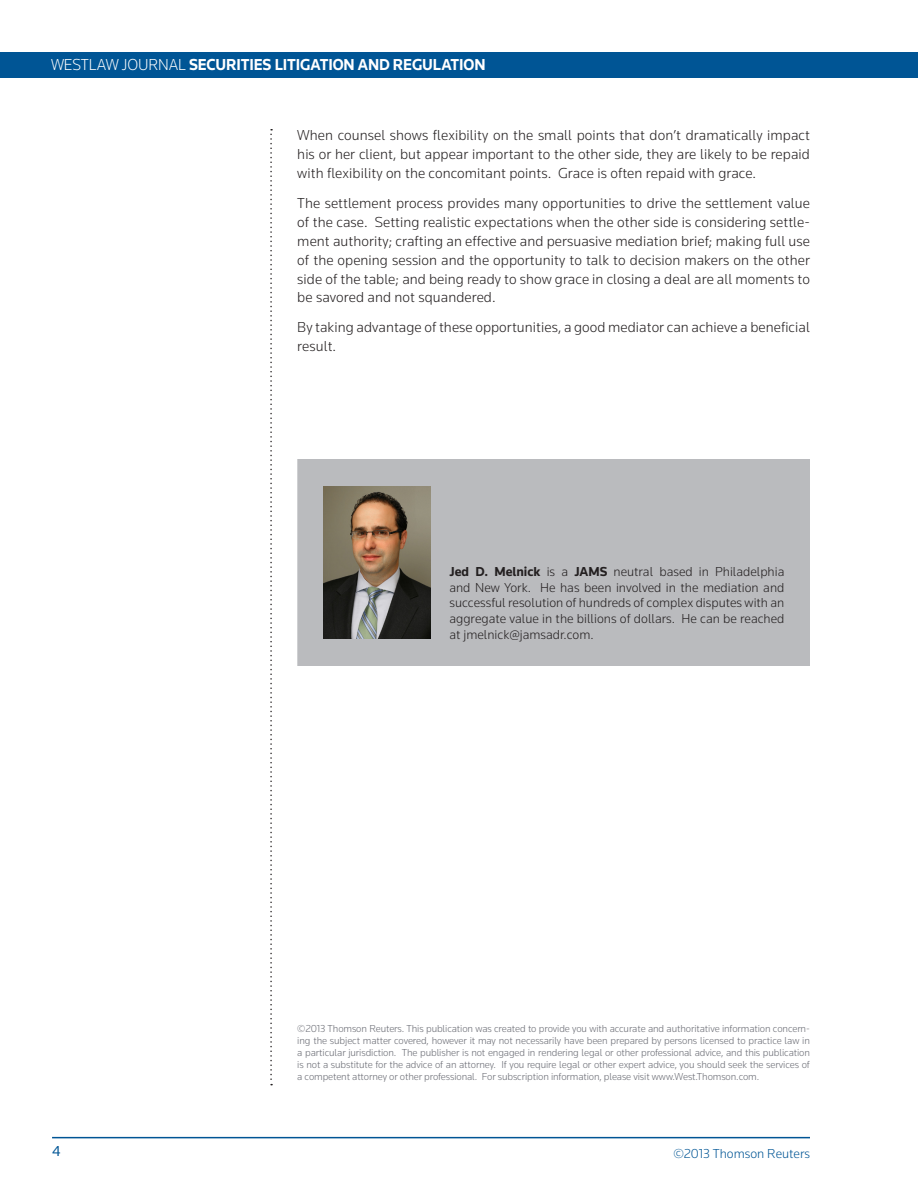
<style>
.page{position:relative;width:918px;height:1188px;background:#fff}
.page>*{position:absolute;margin:0;border:0;box-sizing:border-box;transform-origin:0 0}
.t1{font:700 16.5px "Knowledge";letter-spacing:-.01em;color:#fff;scale:.95 1}
.t2{font:300 15px/18.9px "Knowledge";letter-spacing:.005em;color:#231f20;text-align:justify}
.t3{font:15px "Knowledge";color:#005595}
.AB{font:300 13.5px/15.9px "Knowledge";color:#231f20;text-align:justify}
.t4{font:300 13.5px "Knowledge";color:#005595}
.t5{font:300 10.5px/12px "Knowledge";letter-spacing:-.01em;color:#696b73;text-align:justify}
.s1{font-weight:300}
.s2{font-weight:700}
</style>
<div class="page">
<div style="left:0;top:52px;width:918px;height:26px;background:#005595"></div>
<hr style="left:52px;top:1137px;width:758px;height:1px;background:#005595">
<svg style="left:270px;top:129px;width:2px;height:956px"></svg>
<div style="left:297px;top:459px;width:513px;height:207px;background:#babbbe"></div>
<img style="left:324px;top:486px;width:106px;height:153px">
<p class="t1" style="left:51px;top:55px;width:459px"><span class="s1">WESTLAW JOURNAL</span> SECURITIES LITIGATION AND REGULATION</p>
<p class="t2" style="left:297px;top:126px;width:514px">When counsel shows flexibility on the small points that don’t dramatically impact his or her client, but appear important to the other side, they are likely to be repaid with flexibility on the concomitant points. Grace is often repaid with grace.</p>
<p class="t2" style="left:297px;top:193px;width:514px">The settlement process provides many opportunities to drive the settlement value of the case. Setting realistic expectations when the other side is considering settle&shy;ment authority; crafting an effective and persuasive mediation brief; making full use of the opening session and the opportunity to talk to decision makers on the other side of the table; and being ready to show grace in closing a deal are all moments to be savored and not squandered.</p>
<p class="t2" style="left:297px;top:317px;width:514px">By taking advantage of these opportunities, a good mediator can achieve a beneficial result.</p>
<p class="AB" style="left:449px;top:563px;width:337px"><span class="s2">Jed D. Melnick</span> is a <span class="s2">JAMS</span> neutral based in Philadelphia and New York. He has been involved in the mediation and successful resolution of hundreds of complex disputes with an aggregate value in the billions of dollars. He can be reached at jmelnick@jamsadr.com.</p>
<p class="t5" style="left:297px;top:1022px;width:514px">©2013 Thomson Reuters. This publication was created to provide you with accurate and authoritative information concern&shy;ing the subject matter covered, however it may not necessarily have been prepared by persons licensed to practice law in a particular jurisdiction. The publisher is not engaged in rendering legal or other professional advice, and this publication is not a substitute for the advice of an attorney. If you require legal or other expert advice, you should seek the services of a competent attorney or other professional. For subscription information, please visit www.West.Thomson.com.</p>
<p class="t3" style="left:52px;top:1142px;width:10px">4</p>
<p class="t4" style="left:673px;top:1145px;width:138px">©2013 Thomson Reuters</p>
</div>
